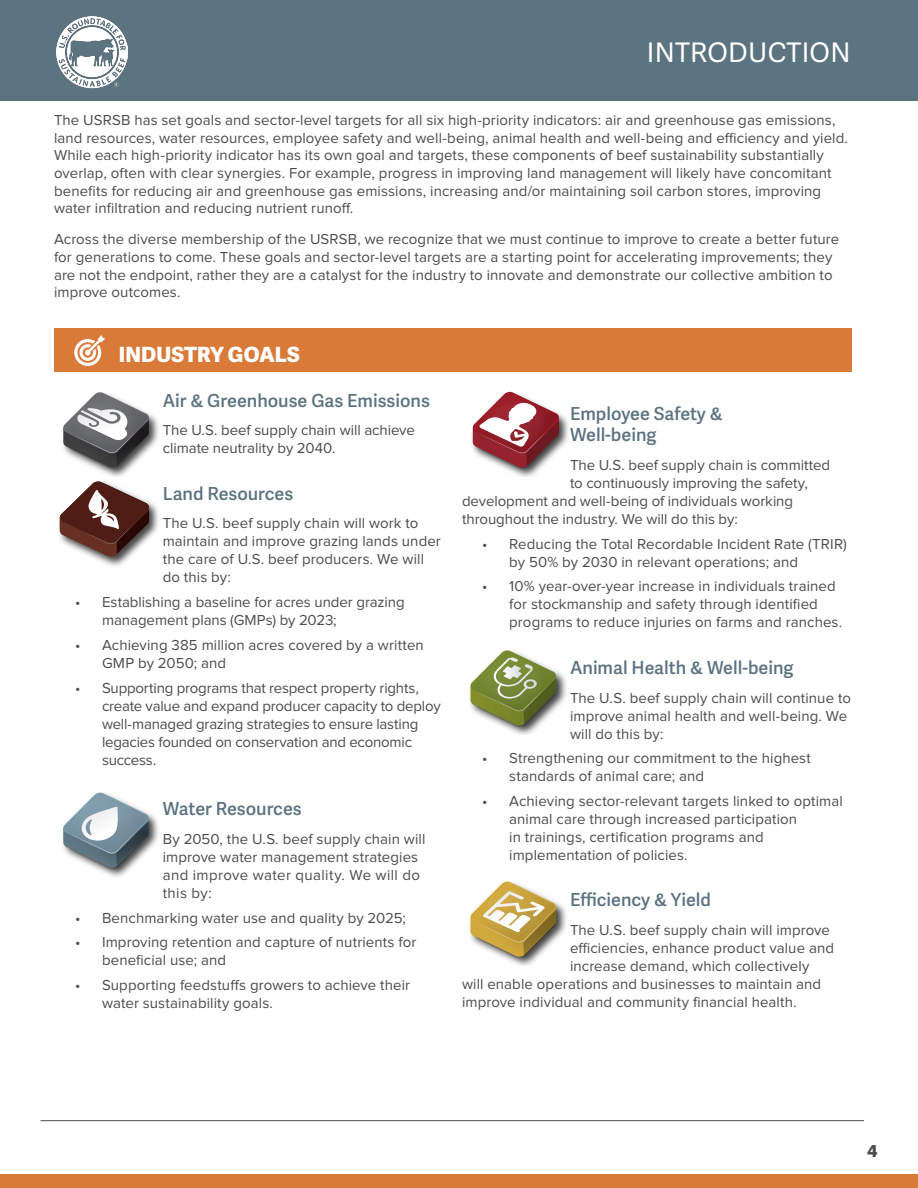
<style>
.page{position:relative;width:918px;height:1188px;background:#fff}
.page>*{position:absolute;margin:0;border:0;box-sizing:border-box;transform-origin:0 0}
.t1{font:27px "Adelle Sans";letter-spacing:.01em;color:#fff}
.BODY{font:800 21px "Adelle Sans";letter-spacing:.01em;color:#fff}
.SECTION_SUBHEADS{font:600 18px "Adelle Sans";color:#5c7380}
.t2{font:800 16.5px "Adelle Sans";color:#4b4c4d}
.BODY-2{font:15px/18px "Proxima Nova";letter-spacing:.005em;color:#4b4c4d}
.BODY-3{font:15px/18px "Proxima Nova";letter-spacing:-.015em;color:#4b4c4d}
</style>
<div class="page">
<div style="left:0;top:0;width:918px;height:101px;background:#5c7380"></div>
<div style="left:0;top:1174px;width:918px;height:14px;background:#d97a38"></div>
<hr style="left:40px;top:1120px;width:824px;height:1px;background:#4b4c4d">
<img style="left:56px;top:16px;width:71px;height:73px">
<img style="left:97px;top:421px;width:62px;height:56px">
<img style="left:150px;top:414px;width:7px;height:53px">
<svg style="left:63px;top:392px;width:87px;height:77px"></svg>
<img style="left:92px;top:502px;width:67px;height:64px">
<svg style="left:60px;top:482px;width:90px;height:75px"></svg>
<img style="left:97px;top:821px;width:61px;height:56px">
<img style="left:98px;top:792px;width:59px;height:75px">
<svg style="left:63px;top:793px;width:87px;height:76px"></svg>
<img style="left:506px;top:421px;width:63px;height:55px">
<img style="left:509px;top:391px;width:58px;height:76px">
<svg style="left:472px;top:392px;width:88px;height:77px"></svg>
<img style="left:504px;top:677px;width:63px;height:58px">
<img style="left:557px;top:671px;width:7px;height:54px">
<svg style="left:470px;top:650px;width:87px;height:77px"></svg>
<img style="left:504px;top:908px;width:62px;height:58px">
<img style="left:505px;top:881px;width:59px;height:75px">
<svg style="left:470px;top:882px;width:87px;height:76px"></svg>
<div style="left:54px;top:328px;width:797px;height:44px;background:#d97a38"></div>
<svg style="left:74px;top:335px;width:31px;height:31px"></svg>
<h1 class="t1" style="left:647px;top:36px;width:205px">INTRODUCTION</h1>
<p class="BODY-2" style="left:54px;top:112px;width:796px">The USRSB has set goals and sector-level targets for all six high-priority indicators: air and greenhouse gas emissions, land resources, water resources, employee safety and well-being, animal health and well-being and efficiency and yield.<br>While each high-priority indicator has its own goal and targets, these components of beef sustainability substantially overlap, often with clear synergies. For example, progress in improving land management will likely have concomitant benefits for reducing air and greenhouse gas emissions, increasing and/or maintaining soil carbon stores, improving water infiltration and reducing nutrient runoff.</p>
<p class="BODY-2" style="left:54px;top:231px;width:787px">Across the diverse membership of the USRSB, we recognize that we must continue to improve to create a better future for generations to come. These goals and sector-level targets are a starting point for accelerating improvements; they are not the endpoint, rather they are a catalyst for the industry to innovate and demonstrate our collective ambition to improve outcomes.</p>
<p class="BODY" style="left:119px;top:341px;width:183px">INDUSTRY GOALS</p>
<p class="SECTION_SUBHEADS" style="left:163px;top:390px;width:269px">Air &amp; Greenhouse Gas Emissions</p>
<p class="BODY-2" style="left:163px;top:422px;width:254px">The U.S. beef supply chain will achieve climate neutrality by 2040.</p>
<p class="SECTION_SUBHEADS" style="left:163px;top:483px;width:132px">Land Resources</p>
<p class="BODY-2" style="left:163px;top:515px;width:280px">The U.S. beef supply chain will work to maintain and improve grazing lands under the care of U.S. beef producers. We will do this by:</p>
<p class="BODY-2" style="left:102px;top:594px;width:304px;text-indent:-27px">• Establishing a baseline for acres under grazing management plans (GMPs) by 2023;</p>
<p class="BODY-2" style="left:102px;top:637px;width:323px;text-indent:-27px">• Achieving 385 million acres covered by a written<br>GMP by 2050; and</p>
<p class="BODY-3" style="left:102px;top:679px;width:340px;text-indent:-27px">• Supporting programs that respect property rights, create value and expand producer capacity to deploy well-managed grazing strategies to ensure lasting legacies founded on conservation and economic success.</p>
<p class="SECTION_SUBHEADS" style="left:163px;top:798px;width:140px">Water Resources</p>
<p class="BODY-2" style="left:163px;top:831px;width:264px">By 2050, the U.S. beef supply chain will improve water management strategies and improve water quality. We will do this by:</p>
<p class="BODY-2" style="left:75px;top:909px;width:332px">• Benchmarking water use and quality by 2025;</p>
<p class="BODY-2" style="left:102px;top:934px;width:316px;text-indent:-27px">• Improving retention and capture of nutrients for beneficial use; and</p>
<p class="BODY-2" style="left:102px;top:977px;width:310px;text-indent:-27px">• Supporting feedstuffs growers to achieve their water sustainability goals.</p>
<p class="SECTION_SUBHEADS" style="left:570px;top:403px;width:154px">Employee Safety &amp;</p>
<p class="SECTION_SUBHEADS" style="left:570px;top:424px;width:88px">Well-being</p>
<p class="BODY-2" style="left:570px;top:457px;width:262px">The U.S. beef supply chain is committed</p>
<p class="BODY-2" style="left:570px;top:475px;width:240px">to continuously improving the safety,</p>
<p class="BODY-2" style="left:462px;top:493px;width:333px">development and well-being of individuals working</p>
<p class="BODY-2" style="left:462px;top:511px;width:277px">throughout the industry. We will do this by:</p>
<p class="BODY-2" style="left:509px;top:535px;width:339px;text-indent:-27px">• Reducing the Total Recordable Incident Rate (TRIR) by 50% by 2030 in relevant operations; and</p>
<p class="BODY-2" style="left:509px;top:578px;width:334px;text-indent:-27px">• 10% year-over-year increase in individuals trained for stockmanship and safety through identified programs to reduce injuries on farms and ranches.</p>
<p class="SECTION_SUBHEADS" style="left:570px;top:657px;width:225px">Animal Health &amp; Well-being</p>
<p class="BODY-2" style="left:570px;top:689px;width:282px">The U.S. beef supply chain will continue to improve animal health and well-being. We will do this by:</p>
<p class="BODY-2" style="left:509px;top:750px;width:303px;text-indent:-27px">• Strengthening our commitment to the highest standards of animal care; and</p>
<p class="BODY-2" style="left:509px;top:793px;width:335px;text-indent:-27px">• Achieving sector-relevant targets linked to optimal animal care through increased participation<br>in trainings, certification programs and implementation of policies.</p>
<p class="SECTION_SUBHEADS" style="left:570px;top:890px;width:143px">Efficiency &amp; Yield</p>
<p class="BODY-2" style="left:570px;top:922px;width:262px">The U.S. beef supply chain will improve</p>
<p class="BODY-2" style="left:570px;top:940px;width:266px">efficiencies, enhance product value and</p>
<p class="BODY-2" style="left:570px;top:958px;width:241px">increase demand, which collectively</p>
<p class="BODY-2" style="left:462px;top:976px;width:361px">will enable operations and businesses to maintain and</p>
<p class="BODY-2" style="left:462px;top:994px;width:336px">improve individual and community financial health.</p>
<p class="t2" style="left:867px;top:1141px;width:12px">4</p>
</div>
